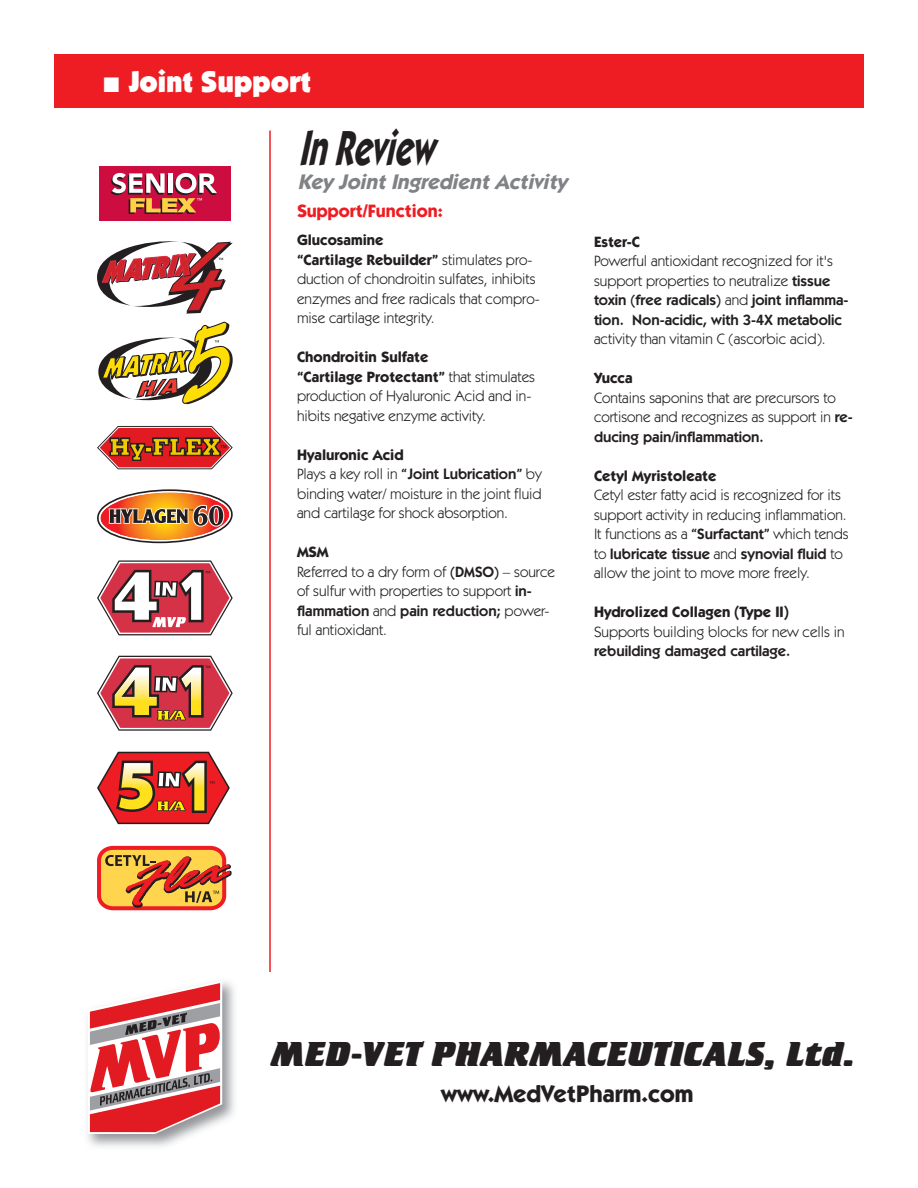
<style>
.page{position:relative;width:918px;height:1188px;background:#fff}
.page>*{position:absolute;margin:0;border:0;box-sizing:border-box;transform-origin:0 0}
.t1{font:italic 700 49.5px "Itc Kabel";color:#231f20;scale:.65 1}
.t2{font:36px "Crillee Extra Bold Italic Plain";color:#231f20}
.t3{font:900 30px "Itc Kabel";color:#fff}
.t4{font:700 24px "Itc Kabel";color:#231f20}
.t5{font:italic 700 21px "Itc Kabel";color:#808285}
.t6{font:700 18px "Itc Kabel";color:#ee1d23}
.t7{font:15px/19.5px "Itc Kabel";color:#231f20}
.t8{font:600 15px/19.5px "Itc Kabel";color:#231f20}
.t9{font:700 15px "Itc Kabel";color:#231f20}
.s1{font-weight:700}
.s2{font-weight:600}
.s3{font-weight:400}
</style>
<div class="page">
<div style="left:54px;top:54px;width:810px;height:54px;background:#ee1d23"></div>
<hr style="left:269px;top:130px;width:2px;height:842px;background:#ee1d23">
<img style="left:87px;top:981px;width:148px;height:166px">
<svg style="left:88px;top:981px;width:134px;height:153px"></svg>
<div style="left:97px;top:165px;width:136px;height:58px;border:4px solid #fff"></div>
<div style="left:99px;top:167px;width:132px;height:54px;background:#cd0d40"></div>
<svg style="left:111px;top:173px;width:106px;height:41px"></svg>
<svg style="left:97px;top:241px;width:136px;height:73px"></svg>
<svg style="left:98px;top:322px;width:135px;height:82px"></svg>
<svg style="left:97px;top:426px;width:136px;height:43px;background:#c4604a"></svg>
<svg style="left:98px;top:489px;width:135px;height:54px"></svg>
<svg style="left:97px;top:560px;width:136px;height:75px"></svg>
<svg style="left:97px;top:656px;width:136px;height:75px"></svg>
<svg style="left:97px;top:752px;width:133px;height:72px"></svg>
<svg style="left:97px;top:846px;width:135px;height:64px;background:#df8b45"></svg>
<h3 class="t3" style="left:104px;top:71px;width:209px">■ Joint Support</h3>
<h1 class="t1" style="left:299px;top:130px;width:222px">In Review</h1>
<h3 class="t5" style="left:298px;top:174px;width:271px">Key Joint Ingredient Activity</h3>
<p class="t6" style="left:297px;top:204px;width:147px">Support/Function:</p>
<p class="t7" style="left:297px;top:232px;width:244px"><span class="s1">Glucosamine<br>“Cartilage Rebuilder”</span> stimulates pro&shy;duction of chondroitin sulfates, inhibits enzymes and free radicals that compro&shy;mise cartilage integrity.</p>
<p class="t7" style="left:297px;top:349px;width:240px"><span class="s1">Chondroitin Sulfate<br>“Cartilage Protectant”</span> that stimulates production of Hyaluronic Acid and in&shy;hibits negative enzyme activity.</p>
<p class="t7" style="left:297px;top:446px;width:246px"><span class="s1">Hyaluronic Acid<br></span>Plays a key roll in <span class="s2">“Joint Lubrication”</span> by binding water/ moisture in the joint fluid and cartilage for shock absorption.</p>
<p class="t7" style="left:297px;top:544px;width:260px"><span class="s1">MSM<br></span>Referred to a dry form of <span class="s2">(DMSO)</span> – source of sulfur with properties to support <span class="s2">in&shy;flammation</span> and <span class="s2">pain reduction;</span> power&shy;ful antioxidant.</p>
<p class="t9" style="left:594px;top:236px;width:48px">Ester-C</p>
<p class="t8" style="left:594px;top:253px;width:256px"><span class="s3">Powerful antioxidant recognized for it's support properties to neutralize</span> tissue toxin (free radicals) <span class="s3">and</span> joint inflamma&shy;tion. Non-acidic, with 3-4X metabolic</p>
<p class="t7" style="left:594px;top:331px;width:233px">activity than vitamin C (ascorbic acid).</p>
<p class="t9" style="left:594px;top:373px;width:40px">Yucca</p>
<p class="t7" style="left:594px;top:389px;width:260px">Contains saponins that are precursors to cortisone and recognizes as support in <span class="s2">re&shy;ducing pain/inflammation.</span></p>
<p class="t9" style="left:594px;top:470px;width:124px">Cetyl Myristoleate</p>
<p class="t7" style="left:594px;top:487px;width:256px">Cetyl ester fatty acid is recognized for its support activity in reducing inflammation.<br>It functions as a <span class="s2">“Surfactant”</span> which tends to <span class="s2">lubricate tissue</span> and <span class="s2">synovial fluid</span> to allow the joint to move more freely.</p>
<p class="t9" style="left:594px;top:607px;width:196px">Hydrolized Collagen (Type II)</p>
<p class="t7" style="left:594px;top:623px;width:252px">Supports building blocks for new cells in</p>
<p class="t8" style="left:594px;top:643px;width:198px">rebuilding damaged cartilage.</p>
<h2 class="t2" style="left:271px;top:1042px;width:586px">MED-VET PHARMACEUTICALS, Ltd.</h2>
<h3 class="t4" style="left:441px;top:1085px;width:254px">www.MedVetPharm.com</h3>
</div>
